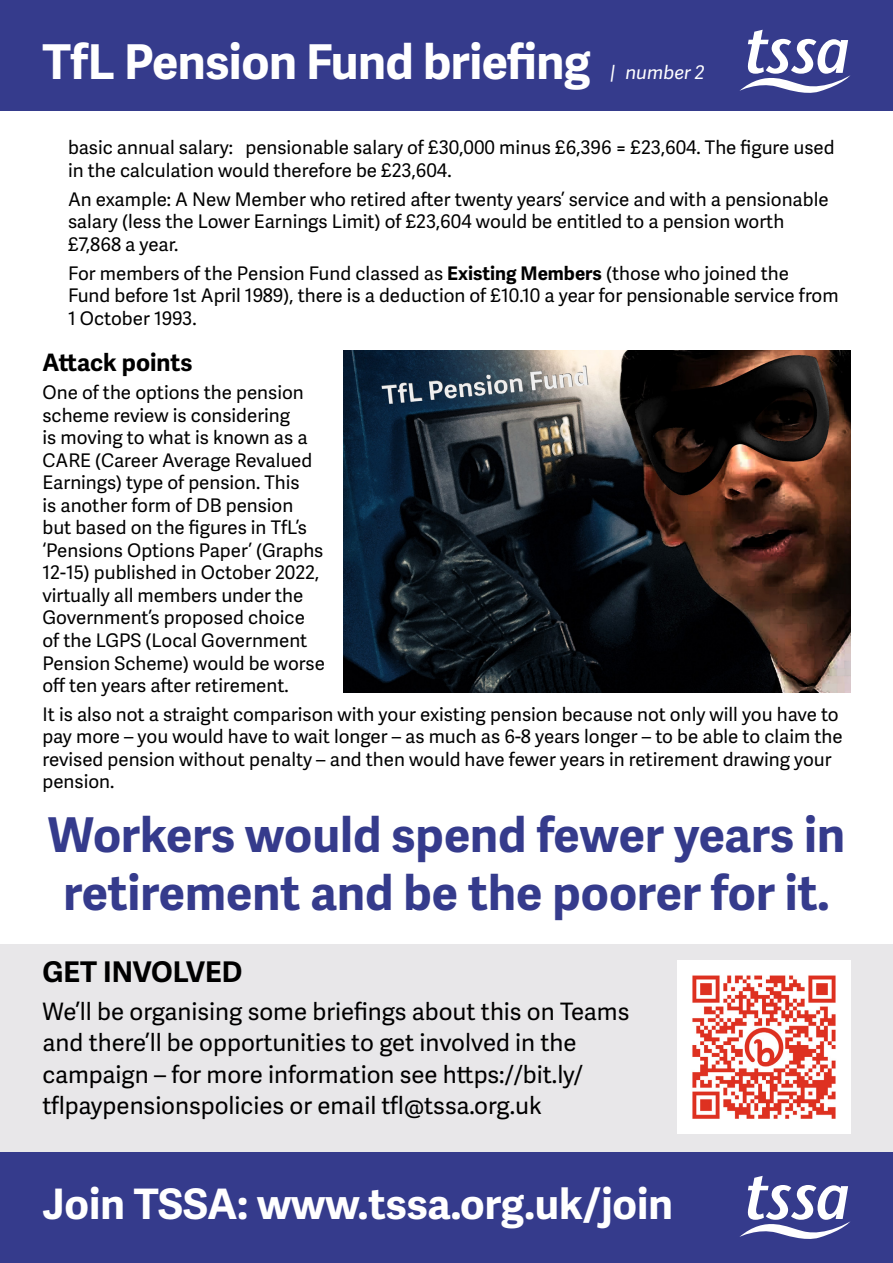
<style>
.page{position:relative;width:893px;height:1263px;background:#fff}
.page>*{position:absolute;margin:0;border:0;box-sizing:border-box;transform-origin:0 0}
.t1{font:700 48px/57.6px "Adelle Sans";color:#353b8c;text-align:center}
.t2{font:700 48px "Adelle Sans";letter-spacing:-.01em;color:#fff}
.t3{font:700 42px "Adelle Sans";color:#fff}
.t4{font:700 28.5px "Adelle Sans";color:#000}
.t5{font:24px/31.5px "Adelle Sans";color:#000}
.t6{font:700 24px "Adelle Sans";color:#000}
.t7{font:18.75px/22.5px "Adelle Sans";color:#000}
.t8{font:italic 18.75px "Adelle Sans";color:#fff}
.s1{font-weight:700}
</style>
<div class="page">
<div style="left:0;top:944px;width:893px;height:208px;background:#e8e7e9"></div>
<div style="left:0;top:1152px;width:893px;height:111px;background:#353b8c"></div>
<svg style="left:739px;top:1176px;width:111px;height:63px"></svg>
<div style="left:0;top:0;width:893px;height:111px;background:#353b8c"></div>
<svg style="left:739px;top:30px;width:111px;height:63px"></svg>
<img style="left:677px;top:960px;width:173px;height:173px">
<img style="left:343px;top:350px;width:507px;height:342px">
<h1 class="t2" style="left:43px;top:33px;width:550px">TfL Pension Fund briefing</h1>
<p class="t8" style="left:610px;top:61px;width:96px">| number 2</p>
<p class="t7" style="left:68px;top:137px;width:768px">basic annual salary: pensionable salary of £30,000 minus £6,396 = £23,604. The figure used in the calculation would therefore be £23,604.</p>
<p class="t7" style="left:68px;top:189px;width:762px">An example: A New Member who retired after twenty years’ service and with a pensionable salary (less the Lower Earnings Limit) of £23,604 would be entitled to a pension worth £7,868 a year.</p>
<p class="t7" style="left:68px;top:262px;width:772px">For members of the Pension Fund classed as <span class="s1">Existing Members</span> (those who joined the<br>Fund before 1st April 1989), there is a deduction of £10.10 a year for pensionable service from<br>1 October 1993.</p>
<p class="t6" style="left:43px;top:348px;width:151px">Attack points</p>
<p class="t7" style="left:43px;top:382px;width:284px">One of the options the pension scheme review is considering<br>is moving to what is known as a<br>CARE (Career Average Revalued<br>Earnings) type of pension. This<br>is another form of DB pension but based on the figures in TfL’s ‘Pensions Options Paper’ (Graphs<br>12-15) published in October 2022, virtually all members under the<br>Government’s proposed choice of the LGPS (Local Government<br>Pension Scheme) would be worse off ten years after retirement.</p>
<p class="t7" style="left:43px;top:704px;width:802px">It is also not a straight comparison with your existing pension because not only will you have to pay more – you would have to wait longer – as much as 6-8 years longer – to be able to claim the revised pension without penalty – and then would have fewer years in retirement drawing your pension.</p>
<h1 class="t1" style="left:48px;top:808px;width:798px">Workers would spend fewer years in retirement and be the poorer for it.</h1>
<h3 class="t4" style="left:43px;top:955px;width:201px">GET INVOLVED</h3>
<p class="t5" style="left:43px;top:996px;width:588px">We’ll be organising some briefings about this on Teams and there’ll be opportunities to get involved in the campaign – for more information see https://bit.ly/ tflpaypensionspolicies or email tfl@tssa.org.uk</p>
<h2 class="t3" style="left:43px;top:1179px;width:632px">Join TSSA: www.tssa.org.uk/join</h2>
</div>
